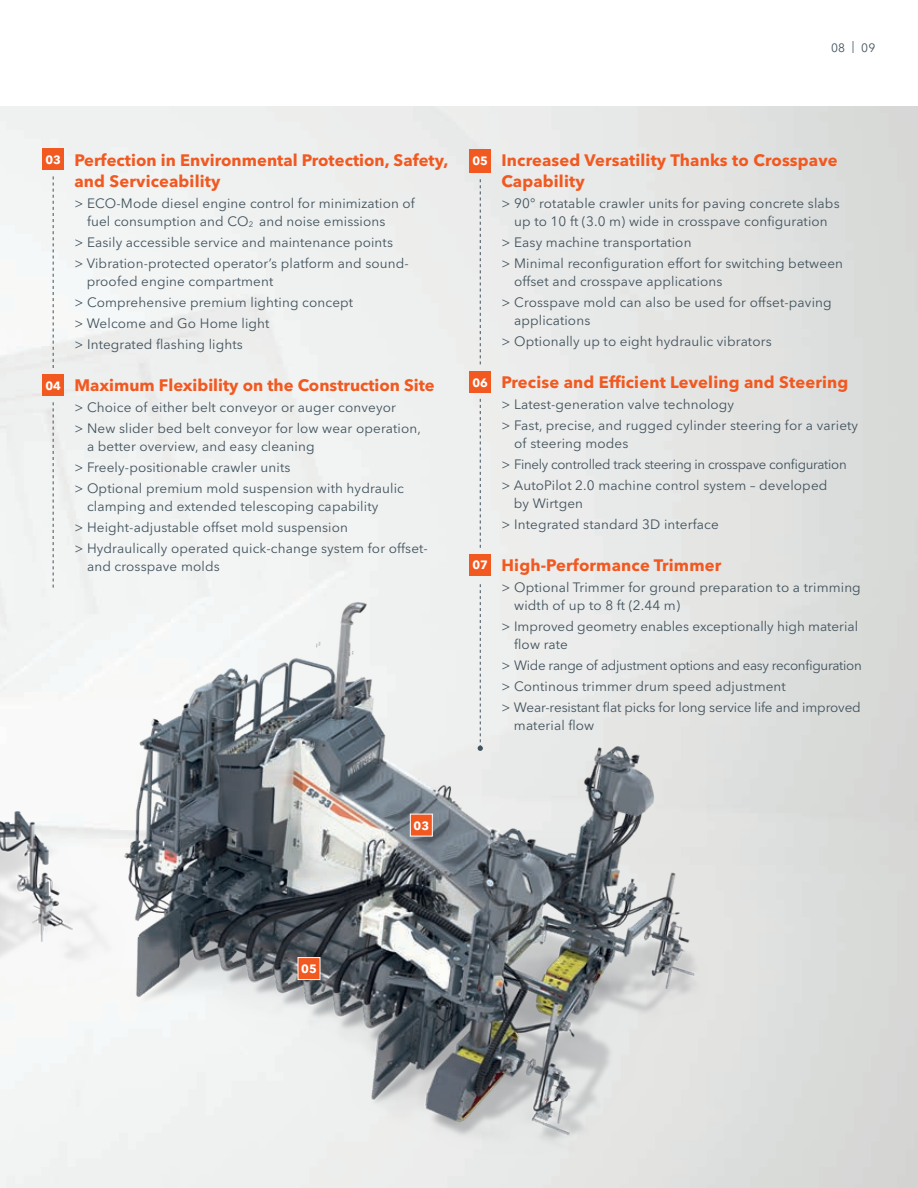
<style>
.page{position:relative;width:918px;height:1188px;background:#fff}
.page>*{position:absolute;margin:0;border:0;box-sizing:border-box;transform-origin:0 0}
.t1{font:700 16.5px/21px "Avenir Next LT Pro";letter-spacing:.01em;color:#f15921}
.t2{font:13.5px/21px "Avenir Next LT Pro";letter-spacing:.01em;color:#41525c}
.t3{font:13.5px/21px "Avenir Next LT Pro";letter-spacing:-.01em;color:#41525c}
.t4{font:13.5px/21px "Avenir Next LT Pro";letter-spacing:-.015em;color:#41525c}
.t5{font:700 12px "Avenir Next LT Pro";color:#fff}
.t6{font:12px "Avenir Next LT Pro";color:#41525c}
.s1{font-size:12px;color:#fff}
</style>
<div class="page">
<img style="left:0;top:106px;width:918px;height:1082px">
<img style="left:88px;top:586px;width:644px;height:568px">
<img style="left:0;top:558px;width:137px;height:591px">
<svg style="left:297px;top:957px;width:24px;height:23px"></svg>
<svg style="left:410px;top:813px;width:23px;height:24px"></svg>
<div style="left:43px;top:374px;width:21px;height:22px;background:#f15921"></div>
<svg style="left:53px;top:402px;width:1px;height:186px"></svg>
<svg style="left:53px;top:176px;width:1px;height:192px"></svg>
<div style="left:43px;top:149px;width:21px;height:21px;background:#f15921"></div>
<div style="left:470px;top:149px;width:21px;height:23px;background:#f15921"></div>
<svg style="left:480px;top:179px;width:1px;height:185px"></svg>
<div style="left:470px;top:554px;width:21px;height:22px;background:#f15921"></div>
<div style="left:470px;top:371px;width:21px;height:22px;background:#f15921"></div>
<svg style="left:480px;top:399px;width:1px;height:149px"></svg>
<svg style="left:478px;top:584px;width:5px;height:167px"></svg>
<p class="t6" style="left:831px;top:40px;width:46px">08 | 09</p>
<p class="t1" style="left:74px;top:149px;width:376px;text-indent:-29px"><span class="s1">03</span> Perfection in Environmental Protection, Safety, and Serviceability</p>
<p class="t2" style="left:87px;top:194px;width:329px;line-height:18px;text-indent:-13px">&gt; ECO-Mode diesel engine control for minimization of fuel consumption and CO<sub>2</sub> and noise emissions</p>
<p class="t2" style="left:74px;top:231px;width:336px">&gt; Easily accessible service and maintenance points<br>&gt; Vibration-protected operator’s platform and sound-</p>
<p class="t2" style="left:74px;top:270px;width:280px;text-indent:12px">proofed engine compartment<br>&gt; Comprehensive premium lighting concept &gt; Welcome and Go Home light<br>&gt; Integrated flashing lights</p>
<p class="t1" style="left:74px;top:374px;width:362px">Maximum Flexibility on the Construction Site</p>
<p class="t2" style="left:74px;top:396px;width:348px">&gt; Choice of either belt conveyor or auger conveyor<br>&gt; New slider bed belt conveyor for low wear operation,</p>
<p class="t2" style="left:74px;top:435px;width:331px;text-indent:13px">a better overview, and easy cleaning<br>&gt; Freely-positionable crawler units<br>&gt; Optional premium mold suspension with hydraulic</p>
<p class="t2" style="left:74px;top:495px;width:355px;text-indent:13px">clamping and extended telescoping capability<br>&gt; Height-adjustable offset mold suspension<br>&gt; Hydraulically operated quick-change system for offset-</p>
<p class="t2" style="left:87px;top:555px;width:134px">and crosspave molds</p>
<p class="t5" style="left:45px;top:378px;width:17px">04</p>
<p class="t1" style="left:502px;top:149px;width:338px;text-indent:-29px"><span class="s1">05</span> Increased Versatility Thanks to Crosspave<br>Capability</p>
<p class="t2" style="left:502px;top:194px;width:340px;line-height:18px;text-align:center">&gt; 90° rotatable crawler units for paving concrete slabs up to 10 ft (3.0 m) wide in crosspave configuration</p>
<p class="t2" style="left:502px;top:231px;width:343px">&gt; Easy machine transportation<br>&gt; Minimal reconfiguration effort for switching between</p>
<p class="t2" style="left:502px;top:270px;width:332px;text-indent:13px">offset and crosspave applications<br>&gt; Crosspave mold can also be used for offset-paving</p>
<p class="t2" style="left:502px;top:309px;width:272px;text-indent:13px">applications<br>&gt; Optionally up to eight hydraulic vibrators</p>
<p class="t1" style="left:502px;top:371px;width:348px">Precise and Efficient Leveling and Steering</p>
<p class="t2" style="left:502px;top:393px;width:358px">&gt; Latest-generation valve technology<br>&gt; Fast, precise, and rugged cylinder steering for a variety</p>
<p class="t4" style="left:502px;top:432px;width:347px;text-indent:13px">of steering modes<br>&gt; Finely controlled track steering in crosspave configuration &gt; AutoPilot 2.0 machine control system – developed</p>
<p class="t2" style="left:502px;top:492px;width:219px;text-indent:12px">by Wirtgen<br>&gt; Integrated standard 3D interface</p>
<p class="t1" style="left:502px;top:554px;width:221px">High-Performance Trimmer</p>
<p class="t2" style="left:514px;top:578px;width:348px;line-height:18px;text-indent:-13px">&gt; Optional Trimmer for ground preparation to a trimming width of up to 8 ft (2.44 m)</p>
<p class="t2" style="left:514px;top:617px;width:345px;line-height:18px;text-indent:-13px">&gt; Improved geometry enables exceptionally high material flow rate</p>
<p class="t3" style="left:502px;top:654px;width:362px">&gt; Wide range of adjustment options and easy reconfiguration &gt; Continous trimmer drum speed adjustment<br>&gt; Wear-resistant flat picks for long service life and improved</p>
<p class="t2" style="left:514px;top:714px;width:82px">material flow</p>
<p class="t5" style="left:473px;top:375px;width:17px">06</p>
<p class="t5" style="left:473px;top:558px;width:17px">07</p>
<p class="t5" style="left:414px;top:818px;width:17px">03</p>
<p class="t5" style="left:301px;top:962px;width:17px">05</p>
</div>
